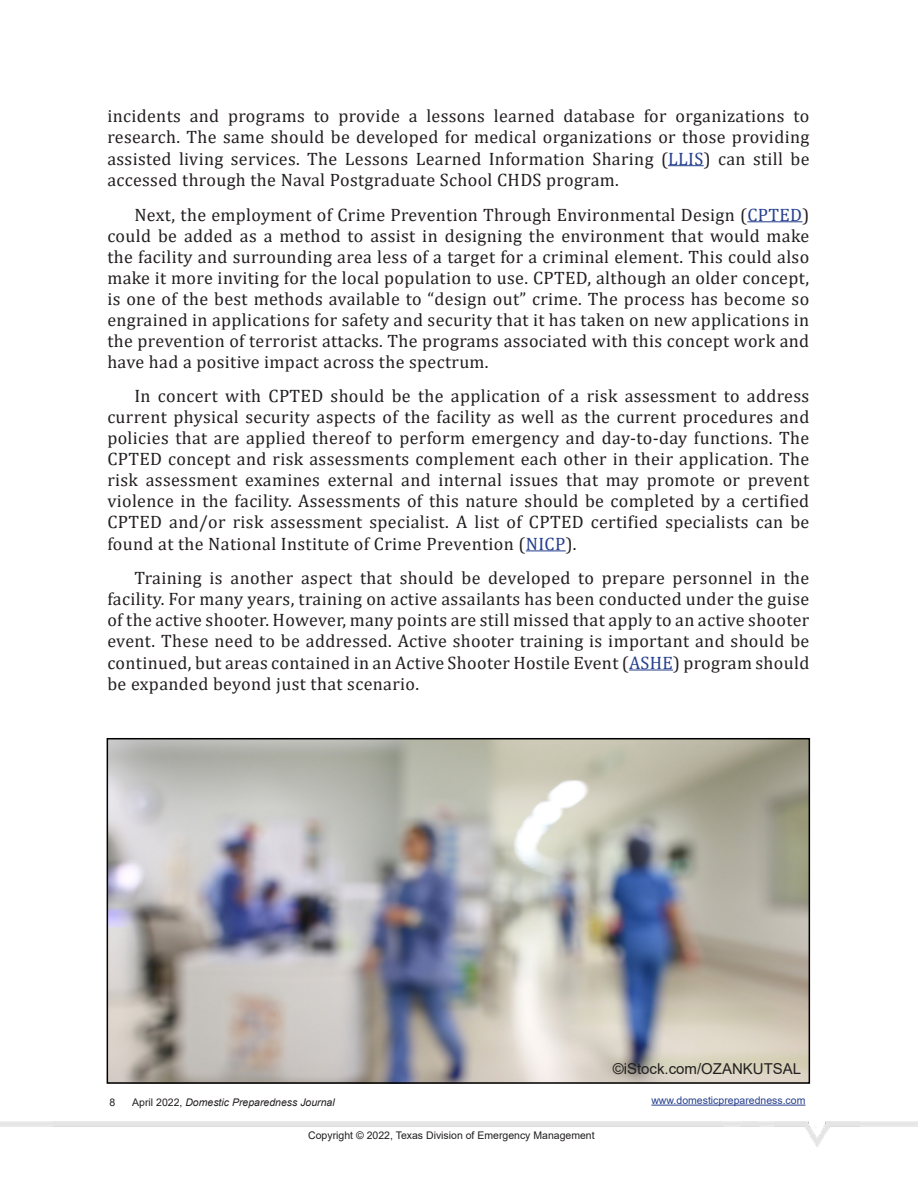
<style>
.page{position:relative;width:918px;height:1188px;background:#fff}
.page>*{position:absolute;margin:0;border:0;box-sizing:border-box;transform-origin:0 0}
.t1{font:18px/21.1px "Cambria";letter-spacing:.02em;color:#231f20;text-align:justify}
.t2{font:15px "Arial";color:#231f20}
.t3{font:10.5px "Arial";color:#231f20}
.t4{font:italic 10.5px "Arial";color:#231f20}
.t5{font:10.5px "Arial";color:#253f8e}
.s1{color:#253f8e}
.s2{font-style:normal}
</style>
<div class="page">
<img style="left:0;top:1121px;width:918px;height:26px">
<hr style="left:651px;top:1105px;width:154px;height:1px;background:#253f8e">
<img style="left:110px;top:741px;width:697px;height:340px">
<div style="left:107px;top:738px;width:703px;height:346px;border:2px solid #000"></div>
<hr style="left:668px;top:165px;width:36px;height:1px;background:#253f8e">
<hr style="left:747px;top:221px;width:55px;height:1px;background:#253f8e">
<hr style="left:526px;top:550px;width:40px;height:1px;background:#253f8e">
<hr style="left:629px;top:669px;width:44px;height:2px;background:#253f8e">
<p class="t1" style="left:107px;top:105px;width:704px">incidents and programs to provide a lessons learned database for organizations to research. The same should be developed for medical organizations or those providing assisted living services. The Lessons Learned Information Sharing (<span class="s1">LLIS</span>) can still be accessed through the Naval Postgraduate School CHDS program.</p>
<p class="t1" style="left:107px;top:204px;width:704px;text-indent:27px">Next, the employment of Crime Prevention Through Environmental Design (<span class="s1">CPTED</span>) could be added as a method to assist in designing the environment that would make the facility and surrounding area less of a target for a criminal element. This could also make it more inviting for the local population to use. CPTED, although an older concept, is one of the best methods available to “design out” crime. The process has become so engrained in applications for safety and security that it has taken on new applications in the prevention of terrorist attacks. The programs associated with this concept work and have had a positive impact across the spectrum.</p>
<p class="t1" style="left:107px;top:385px;width:704px;text-indent:27px">In concert with CPTED should be the application of a risk assessment to address current physical security aspects of the facility as well as the current procedures and policies that are applied thereof to perform emergency and day-to-day functions. The CPTED concept and risk assessments complement each other in their application. The risk assessment examines external and internal issues that may promote or prevent violence in the facility. Assessments of this nature should be completed by a certified CPTED and/or risk assessment specialist. A list of CPTED certified specialists can be found at the National Institute of Crime Prevention (<span class="s1">NICP</span>).</p>
<p class="t1" style="left:107px;top:568px;width:704px;text-indent:27px">Training is another aspect that should be developed to prepare personnel in the facility. For many years, training on active assailants has been conducted under the guise of the active shooter. However, many points are still missed that apply to an active shooter event. These need to be addressed. Active shooter training is important and should be continued, but areas contained in an Active Shooter Hostile Event (<span class="s1">ASHE</span>) program should be expanded beyond just that scenario.</p>
<p class="t2" style="left:613px;top:1058px;width:190px">©iStock.com/OZANKUTSAL</p>
<p class="t3" style="left:110px;top:1095px;width:7px">8</p>
<p class="t4" style="left:132px;top:1095px;width:204px"><span class="s2">April 2022,</span> Domestic Preparedness Journal</p>
<p class="t5" style="left:651px;top:1093px;width:156px">www.domesticpreparedness.com</p>
<p class="t3" style="left:308px;top:1128px;width:288px">Copyright © 2022, Texas Division of Emergency Management</p>
</div>
